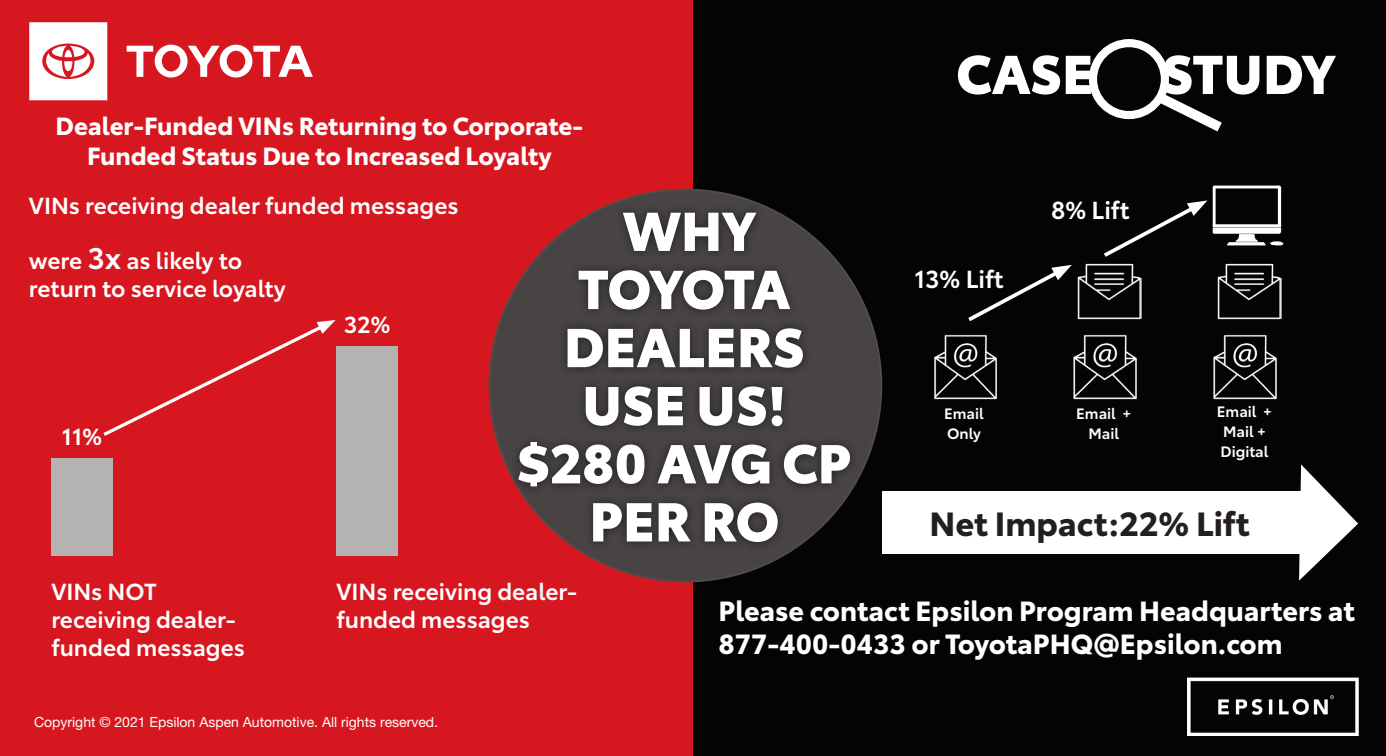
<style>
.page{position:relative;width:1386px;height:756px;background:#fff}
.page>*{position:absolute;margin:0;border:0;box-sizing:border-box;transform-origin:0 0}
.t1{font:900 53.9px/58.1px "Toyota Type";color:#fff;text-align:center}
.t2{font:700 33.07px "Toyota Type";color:#231f20}
.t3{font:700 27.47px/33.2px "Toyota Type";color:#fff}
.t4{font:700 24.5px/29.8px "Toyota Type";color:#fff;text-align:center}
.t5{font:600 24.32px "Toyota Type";color:#fff}
.t6{font:600 22.93px/27.8px "Toyota Type";color:#fff}
.t7{font:600 14.88px/20.5px "Toyota Type";color:#fff}
.t8{font:14px "Helvetica Neue LT Std";color:#fff}
.s1{font-size:29.4px}
</style>
<div class="page">
<div style="left:693px;top:0;width:693px;height:756px;background:#040503"></div>
<div style="left:0;top:0;width:693px;height:756px;background:#d7171f"></div>
<svg style="left:127px;top:45px;width:186px;height:33px"></svg>
<svg style="left:29px;top:22px;width:78px;height:78px;background:#fae3e4"></svg>
<img style="left:1188px;top:677px;width:171px;height:59px">
<div style="left:51px;top:458px;width:62px;height:98px;background:#b5b2b2"></div>
<div style="left:336px;top:346px;width:62px;height:210px;background:#b5b2b2"></div>
<svg style="left:103px;top:320px;width:233px;height:116px"></svg>
<div style="left:1089px;top:39px;width:80px;height:80px;border:8px solid #fff;border-radius:50%"></div>
<svg style="left:1145px;top:84px;width:77px;height:48px"></svg>
<div style="left:489px;top:190px;width:392px;height:392px;background:#474443;border-radius:50%"></div>
<svg style="left:509px;top:203px;width:350px;height:349px"></svg>
<svg style="left:968px;top:265px;width:104px;height:57px"></svg>
<div style="left:882px;top:491px;width:420px;height:63px;background:#fff"></div>
<svg style="left:1299px;top:464px;width:59px;height:117px"></svg>
<img style="left:1212px;top:185px;width:71px;height:61px">
<img style="left:934px;top:335px;width:63px;height:65px">
<img style="left:1073px;top:335px;width:64px;height:65px">
<img style="left:1077px;top:263px;width:64px;height:57px">
<img style="left:1213px;top:335px;width:64px;height:65px">
<img style="left:1217px;top:263px;width:64px;height:57px">
<svg style="left:1104px;top:200px;width:103px;height:57px"></svg>
<p class="t4" style="left:56px;top:109px;width:529px">Dealer-Funded VINs Returning to Corporate-<br>Funded Status Due to Increased Loyalty</p>
<p class="t6" style="left:29px;top:190px;width:431px">VINs receiving dealer funded messages</p>
<p class="t6" style="left:29px;top:245px;width:258px">were <span class="s1">3x</span> as likely to return to service loyalty</p>
<h1 class="t1" style="left:517px;top:198px;width:335px">WHY<br>TOYOTA<br>DEALERS<br>USE US! $280 AVG CP<br>PER RO</h1>
<p class="t6" style="left:344px;top:309px;width:48px">32%</p>
<p class="t6" style="left:62px;top:421px;width:42px">11%</p>
<h1 class="t1" style="left:956px;top:41px;width:139px">CASE</h1>
<h1 class="t1" style="left:1162px;top:41px;width:175px">STUDY</h1>
<p class="t5" style="left:914px;top:260px;width:91px">13% Lift</p>
<p class="t7" style="left:944px;top:402px;width:41px">Email<br>Only</p>
<p class="t5" style="left:1051px;top:191px;width:80px">8% Lift</p>
<p class="t7" style="left:1076px;top:402px;width:57px;text-align:center">Email +<br>Mail</p>
<p class="t7" style="left:1217px;top:400px;width:57px">Email +<br>Mail +<br>Digital</p>
<h2 class="t2" style="left:930px;top:498px;width:322px">Net Impact:22% Lift</h2>
<p class="t6" style="left:51px;top:576px;width:195px">VINs NOT receiving dealer&shy;funded messages</p>
<p class="t6" style="left:336px;top:576px;width:242px">VINs receiving dealer&shy;funded messages</p>
<p class="t8" style="left:34px;top:714px;width:406px">Copyright © 2021 Epsilon Aspen Automotive. All rights reserved.</p>
<p class="t3" style="left:718px;top:592px;width:638px">Please contact Epsilon Program Headquarters at<br>877-400-0433 or ToyotaPHQ@Epsilon.com</p>
</div>
